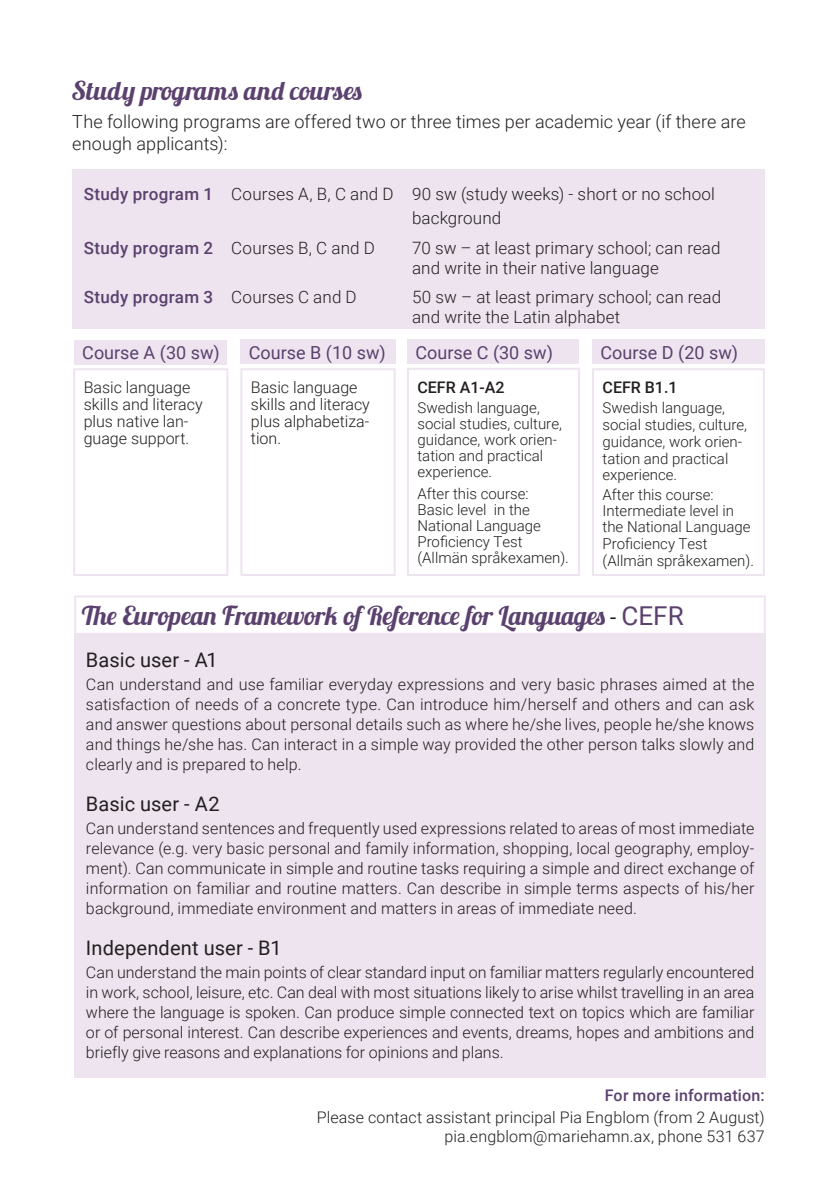
<style>
.page{position:relative;width:840px;height:1191px;background:#fff}
.page>*{position:absolute;margin:0;border:0;box-sizing:border-box;transform-origin:0 0}
.Underrubrik{font:26px "Lobster 1.3";color:#5b416e}
.Stor_rubrik{font:26px "Lobster 1.3";letter-spacing:.02em;color:#5b416e}
.RUTA__Rubrik{font:20px "Roboto";letter-spacing:.005em;color:#231f20}
.Brödtext_-_en_spalt{font:300 18px/22px "Roboto";letter-spacing:.005em;color:#231f20}
.Underrubrik-2{font:18px "Roboto";color:#5b416e}
.Brödtext_-_en_spalt-2{font:300 17px/20px "Roboto";letter-spacing:.01em;color:#231f20}
.Brödtext_-_en_spalt-3{font:500 17px "Roboto";letter-spacing:.015em;color:#5b416e}
.RUTA__Text{font:300 16px/20px "Roboto";color:#231f20;text-align:justify}
.Brödtext_-_en_spalt-4{font:300 16px "Roboto";letter-spacing:.01em;color:#231f20}
.Brödtext_-_en_spalt-5{font:500 16px "Roboto";letter-spacing:.015em;color:#5b416e}
.t1{font:500 16px "Roboto";color:#231f20}
.t2{font:300 15px/16px "Roboto";color:#231f20}
.s1{font-weight:500;color:#5b416e}
.s2{font-weight:300;color:#231f20}
.s3{font-size:16px}
.s4{font-family:"Roboto";font-size:22px;color:#231f20}
.s5{font-family:"Roboto"}
</style>
<div class="page">
<div style="left:72px;top:169px;width:692px;height:159px;background:#eee4f0"></div>
<div style="left:74px;top:340px;width:152px;height:24px;background:#eee4f0"></div>
<div style="left:240px;top:340px;width:155px;height:24px;background:#eee4f0"></div>
<div style="left:407px;top:340px;width:171px;height:24px;background:#eee4f0"></div>
<div style="left:591px;top:340px;width:173px;height:24px;background:#eee4f0"></div>
<div style="left:73px;top:368px;width:155px;height:208px;border:2px solid #eee4f0"></div>
<div style="left:240px;top:368px;width:155px;height:208px;border:2px solid #eee4f0"></div>
<div style="left:407px;top:368px;width:172px;height:208px;border:2px solid #eee4f0"></div>
<div style="left:591px;top:368px;width:173px;height:208px;border:2px solid #eee4f0"></div>
<div style="left:75px;top:635px;width:690px;height:443px;background:#eee4f0"></div>
<div style="left:74px;top:595px;width:691px;height:40px;border:2px solid #eee4f0"></div>
<p class="Stor_rubrik" style="left:71px;top:74px;width:292px">Study programs and courses</p>
<p class="Brödtext_-_en_spalt" style="left:72px;top:110px;width:674px">The following programs are offered two or three times per academic year (if there are enough applicants):</p>
<p class="Brödtext_-_en_spalt-2" style="left:412px;top:181px;width:304px;line-height:24px;text-indent:-328px"><span class="s1">Study program 1</span> Courses A, B, C and D 90 sw (study weeks) - short or no school background</p>
<p class="Brödtext_-_en_spalt-2" style="left:84px;top:237px;width:292px"><span class="s1">Study program 2</span> Courses B, C and D</p>
<p class="Brödtext_-_en_spalt-2" style="left:412px;top:237px;width:310px">70 sw – at least primary school; can read and write in their native language</p>
<p class="Brödtext_-_en_spalt-3" style="left:84px;top:285px;width:274px">Study program 3 <span class="s2">Courses C and D</span></p>
<p class="Brödtext_-_en_spalt-2" style="left:412px;top:286px;width:310px">50 sw – at least primary school; can read and write the Latin alphabet</p>
<p class="Underrubrik-2" style="left:82px;top:340px;width:139px">Course A (30 sw)</p>
<p class="Underrubrik-2" style="left:249px;top:339px;width:138px">Course B (10 sw)</p>
<p class="Underrubrik-2" style="left:415px;top:340px;width:139px">Course C (30 sw)</p>
<p class="Underrubrik-2" style="left:600px;top:340px;width:139px">Course D (20 sw)</p>
<p class="RUTA__Text" style="left:84px;top:378px;width:120px;line-height:17px;text-align:left">Basic language skills and literacy plus native lan&shy;guage support.</p>
<p class="RUTA__Text" style="left:251px;top:378px;width:120px;line-height:17px;text-align:left">Basic language skills and literacy plus alphabetiza&shy;tion.</p>
<p class="t1" style="left:417px;top:375px;width:88px">CEFR A1-A2</p>
<p class="t1" style="left:602px;top:376px;width:76px">CEFR B1.1</p>
<p class="t2" style="left:602px;top:399px;width:146px;line-height:16.8px">Swedish language, social studies, culture, guidance, work orien&shy;tation and practical experience.</p>
<p class="t2" style="left:602px;top:486px;width:153px">After this course:<br>Intermediate level in the National Language<br>Proficiency Test (Allmän språkexamen).</p>
<p class="t2" style="left:417px;top:398px;width:146px">Swedish language, social studies, culture, guidance, work orien&shy;tation and practical experience.</p>
<p class="t2" style="left:417px;top:484px;width:153px">After this course:<br>Basic level in the<br>National Language<br>Proficiency Test (Allmän språkexamen)<span class="s3">.</span></p>
<p class="Underrubrik" style="left:82px;top:599px;width:603px">The European Framework of Reference for Languages <span class="s4">-</span> <span class="s5">CEFR</span></p>
<p class="RUTA__Rubrik" style="left:86px;top:646px;width:133px">Basic user - A1</p>
<p class="RUTA__Text" style="left:86px;top:673px;width:669px">Can understand and use familiar everyday expressions and very basic phrases aimed at the satisfaction of needs of a concrete type. Can introduce him/herself and others and can ask and answer questions about personal details such as where he/she lives, people he/she knows and things he/she has. Can interact in a simple way provided the other person talks slowly and clearly and is prepared to help.</p>
<p class="RUTA__Rubrik" style="left:86px;top:790px;width:135px">Basic user - A2</p>
<p class="RUTA__Text" style="left:86px;top:817px;width:669px">Can understand sentences and frequently used expressions related to areas of most immediate relevance (e.g. very basic personal and family information, shopping, local geography, employ&shy;ment). Can communicate in simple and routine tasks requiring a simple and direct exchange of information on familiar and routine matters. Can describe in simple terms aspects of his/her background, immediate environment and matters in areas of immediate need.</p>
<p class="RUTA__Rubrik" style="left:86px;top:933px;width:197px">Independent user - B1</p>
<p class="RUTA__Text" style="left:86px;top:961px;width:669px">Can understand the main points of clear standard input on familiar matters regularly encountered in work, school, leisure, etc. Can deal with most situations likely to arise whilst travelling in an area where the language is spoken. Can produce simple connected text on topics which are familiar or of personal interest. Can describe experiences and events, dreams, hopes and ambitions and briefly give reasons and explanations for opinions and plans.</p>
<p class="Brödtext_-_en_spalt-5" style="left:604px;top:1084px;width:161px">For more information:</p>
<p class="Brödtext_-_en_spalt-4" style="left:316px;top:1105px;width:449px">Please contact assistant principal Pia Engblom (from 2 August)</p>
<p class="Brödtext_-_en_spalt-4" style="left:444px;top:1125px;width:321px">pia.engblom@mariehamn.ax, phone 531 637</p>
</div>
